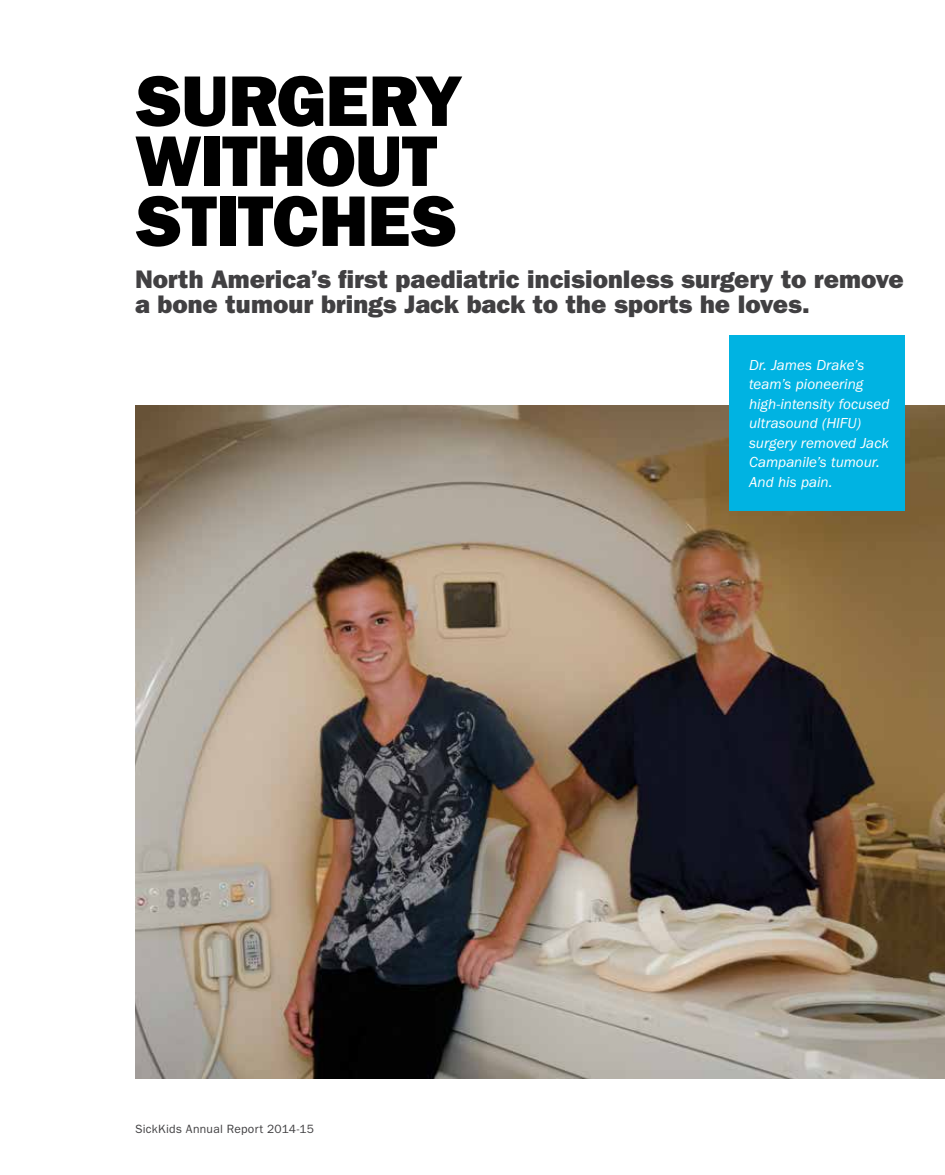
<style>
.page{position:relative;width:945px;height:1175px;background:#fff}
.page>*{position:absolute;margin:0;border:0;box-sizing:border-box;transform-origin:0 0}
.t1{font:72px/60px "ITC Franklin Gothic Std Hvy";letter-spacing:-.015em;color:#000}
.t2{font:25.5px/25.5px "ITC Franklin Gothic Std Hvy";color:#414042}
.t3{font:italic 15px/19.5px "ITC Franklin Gothic Std";color:#fff}
.t4{font:12px "ITC Franklin Gothic Std";letter-spacing:.02em;color:#414042}
</style>
<div class="page">
<img style="left:135px;top:405px;width:810px;height:673px">
<div style="left:729px;top:335px;width:175px;height:175px;background:#00b3e2"></div>
<h1 class="t1" style="left:135px;top:71px;width:329px">SURGERY<br>WITHOUT<br>STITCHES</h1>
<h2 class="t2" style="left:135px;top:266px;width:770px">North America’s first paediatric incisionless surgery to remove a bone tumour brings Jack back to the sports he loves.</h2>
<p class="t4" style="left:135px;top:1121px;width:180px">SickKids Annual Report 2014-15</p>
<p class="t3" style="left:749px;top:355px;width:142px">Dr. James Drake’s team’s pioneering high-intensity focused ultrasound (HIFU) surgery removed Jack<br>Campanile’s tumour.<br>And his pain.</p>
</div>
